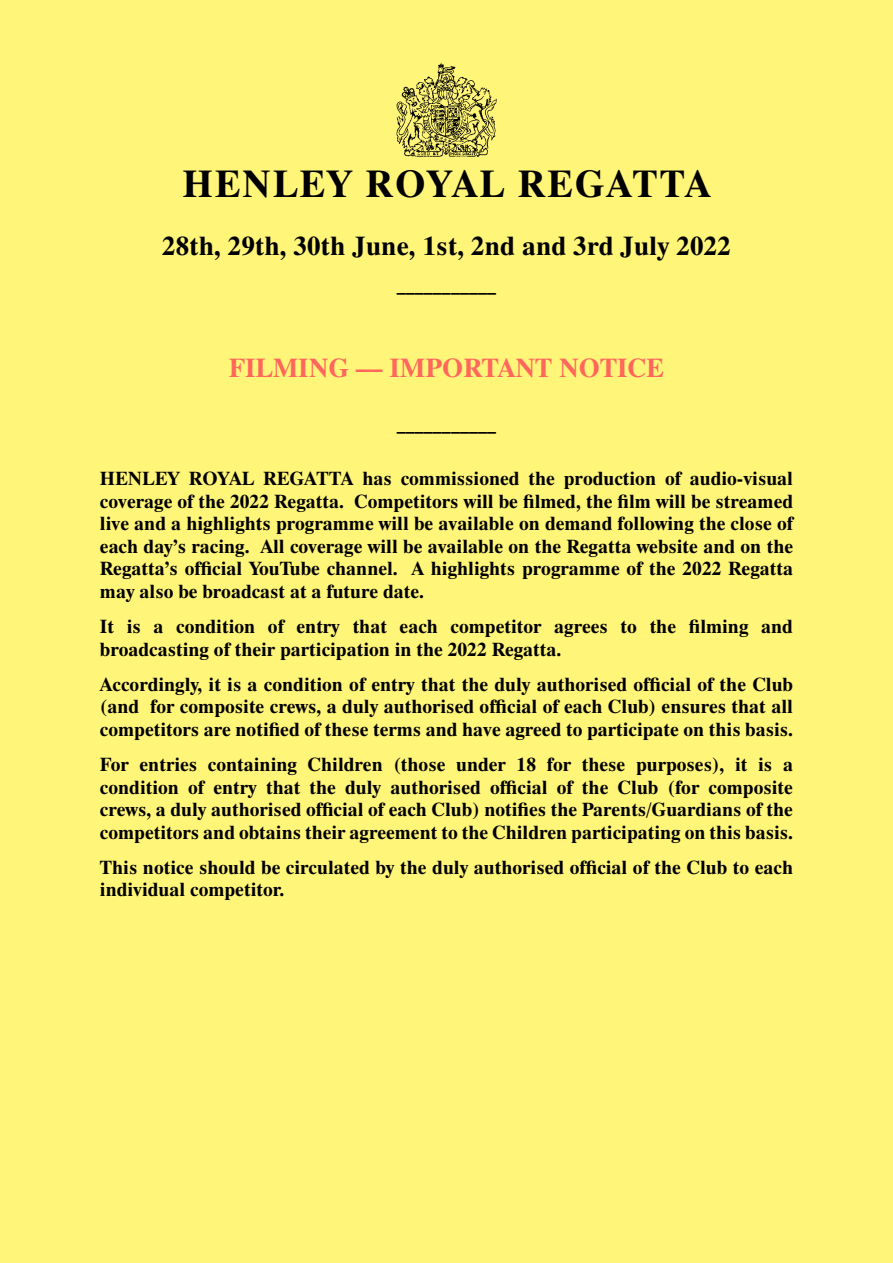
<style>
.page{position:relative;width:893px;height:1263px;background:#fff579}
.page>*{position:absolute;margin:0;border:0;box-sizing:border-box;transform-origin:0 0}
.t1{font:700 39px "Dutch 801 BT";letter-spacing:.05em;color:#000}
.t2{font:700 27px "Dutch 801 BT";letter-spacing:.005em;color:#000}
.t3{font:700 27px "Dutch 801 BT";color:#ff675d}
.t4{font:700 19.5px/22.5px "Dutch 801 BT";color:#000;text-align:justify}
.t5{font:700 18px "Dutch 801 BT";color:#000}
</style>
<div class="page">
<img style="left:397px;top:64px;width:99px;height:92px">
<h1 class="t1" style="left:182px;top:160px;width:530px">HENLEY ROYAL REGATTA</h1>
<h2 class="t2" style="left:162px;top:229px;width:570px">28th, 29th, 30th June, 1st, 2nd and 3rd July 2022</h2>
<p class="t5" style="left:397px;top:281px;width:100px">–––––––––––</p>
<h2 class="t3" style="left:229px;top:352px;width:437px">FILMING –– IMPORTANT NOTICE</h2>
<p class="t5" style="left:397px;top:420px;width:100px">–––––––––––</p>
<p class="t4" style="left:100px;top:467px;width:695px">HENLEY ROYAL REGATTA has commissioned the production of audio-visual coverage of the 2022 Regatta. Competitors will be filmed, the film will be streamed live and a highlights programme will be available on demand following the close of each day’s racing. All coverage will be available on the Regatta website and on the Regatta’s official YouTube channel. A highlights programme of the 2022 Regatta may also be broadcast at a future date.</p>
<p class="t4" style="left:100px;top:615px;width:694px">It is a condition of entry that each competitor agrees to the filming and broadcasting of their participation in the 2022 Regatta.</p>
<p class="t4" style="left:100px;top:673px;width:695px">Accordingly, it is a condition of entry that the duly authorised official of the Club (and for composite crews, a duly authorised official of each Club) ensures that all competitors are notified of these terms and have agreed to participate on this basis.</p>
<p class="t4" style="left:100px;top:753px;width:695px">For entries containing Children (those under 18 for these purposes), it is a condition of entry that the duly authorised official of the Club (for composite crews, a duly authorised official of each Club) notifies the Parents/Guardians of the competitors and obtains their agreement to the Children participating on this basis.</p>
<p class="t4" style="left:100px;top:856px;width:695px">This notice should be circulated by the duly authorised official of the Club to each individual competitor.</p>
</div>
